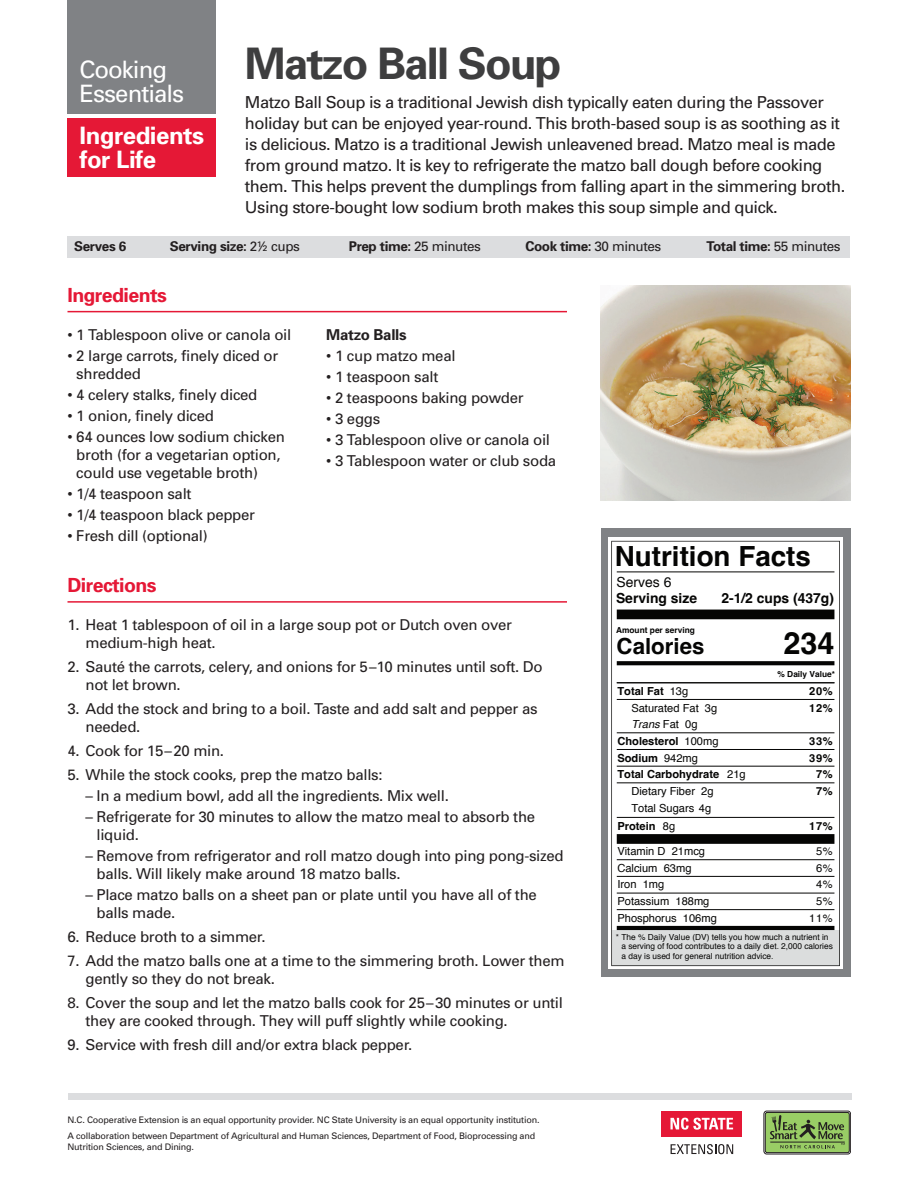
<style>
.page{position:relative;width:918px;height:1188px;background:#fff}
.page>*{position:absolute;margin:0;border:0;box-sizing:border-box;transform-origin:0 0}
.t1{font:700 43.5px "Univers";letter-spacing:-.04em;color:#3e3e3f}
.t2{font:700 30.6px "Helvetica";color:#050504}
.t3{font:700 27.75px "Helvetica";color:#050504}
.t4{font:700 24px/24px "Univers";letter-spacing:-.02em;color:#fff}
.t5{font:24px/24px "Univers";letter-spacing:-.04em;color:#fff}
.t6{font:700 22.2px "Helvetica";color:#050504}
.t7{font:700 19.5px "Univers";letter-spacing:-.03em;color:#e51836}
.t8{font:16.5px/21px "Univers";letter-spacing:-.03em;color:#231f20}
.t9{font:15px/18px "Univers";letter-spacing:-.02em;color:#231f20}
.t10{font:700 15px "Univers";letter-spacing:-.02em;color:#231f20}
.t11{font:700 13.95px "Helvetica";color:#050504}
.t12{font:13.95px "Helvetica";color:#050504}
.t13{font:700 13.5px "Univers";letter-spacing:-.03em;color:#231f20}
.t14{font:11.1px/16.6px "Helvetica";color:#050504}
.t15{font:700 11.1px/16.6px "Helvetica";color:#050504}
.t16{font:italic 11.1px "Helvetica";color:#050504}
.t17{font:9px/16.5px "Univers";letter-spacing:-.02em;color:#231f20}
.t18{font:8.4px/9.8px "Helvetica";color:#050504}
.t19{font:700 8.4px "Helvetica";color:#050504}
.s1{font-weight:400}
.s2{font-style:normal}
.s3{color:#201d1e}
</style>
<div class="page">
<div style="left:68px;top:236px;width:782px;height:21px;background:#dcdddf"></div>
<div style="left:68px;top:1094px;width:783px;height:6px;background:#dcdddf"></div>
<div style="left:68px;top:0;width:148px;height:113px;background:#808285"></div>
<div style="left:68px;top:118px;width:148px;height:59px;background:#e51836"></div>
<div style="left:661px;top:1111px;width:81px;height:25px;background:#e51836"></div>
<svg style="left:670px;top:1118px;width:63px;height:12px"></svg>
<svg style="left:671px;top:1144px;width:62px;height:10px"></svg>
<div style="left:764px;top:1111px;width:87px;height:43px;border:1px solid #231f20;border-radius:3px"></div>
<div style="left:765px;top:1112px;width:84px;height:41px;background:#99cd65;border-radius:2px"></div>
<div style="left:765px;top:1112px;width:85px;height:41px;border:1px solid #231f20;border-radius:2px"></div>
<svg style="left:770px;top:1115px;width:75px;height:33px"></svg>
<img style="left:601px;top:286px;width:249px;height:214px">
<div style="left:601px;top:529px;width:249px;height:448px;background:#808285"></div>
<div style="left:608px;top:537px;width:235px;height:432px;background:linear-gradient(to right,#fff,#fff)"></div>
<svg style="left:611px;top:541px;width:229px;height:425px;background:#eee"></svg>
<hr style="left:617px;top:683px;width:217px;height:1px;background:#050504">
<hr style="left:617px;top:699px;width:217px;height:1px;background:#050504">
<hr style="left:617px;top:733px;width:217px;height:1px;background:#050504">
<hr style="left:617px;top:749px;width:217px;height:1px;background:#050504">
<hr style="left:617px;top:766px;width:217px;height:1px;background:#050504">
<hr style="left:617px;top:783px;width:217px;height:1px;background:#050504">
<hr style="left:617px;top:817px;width:217px;height:1px;background:#050504">
<hr style="left:617px;top:893px;width:217px;height:1px;background:#050504">
<div style="left:617px;top:834px;width:217px;height:10px;background:#050504"></div>
<hr style="left:617px;top:572px;width:217px;height:1px;background:#050504">
<hr style="left:617px;top:859px;width:217px;height:1px;background:#050504">
<hr style="left:617px;top:876px;width:217px;height:1px;background:#050504">
<hr style="left:617px;top:926px;width:217px;height:4px;background:#050504">
<hr style="left:617px;top:909px;width:217px;height:1px;background:#050504">
<hr style="left:68px;top:311px;width:499px;height:1px;background:#e51836">
<hr style="left:68px;top:601px;width:499px;height:2px;background:#e51836">
<h3 class="t5" style="left:80px;top:57px;width:106px">Cooking<br>Essentials</h3>
<h3 class="t4" style="left:80px;top:122px;width:126px">Ingredients for Life</h3>
<h1 class="t1" style="left:245px;top:35px;width:318px">Matzo Ball Soup</h1>
<p class="t8" style="left:245px;top:92px;width:602px">Matzo Ball Soup is a traditional Jewish dish typically eaten during the Passover holiday but can be enjoyed year-round. This broth-based soup is as soothing as it is delicious. Matzo is a traditional Jewish unleavened bread. Matzo meal is made from ground matzo. It is key to refrigerate the matzo ball dough before cooking them. This helps prevent the dumplings from falling apart in the simmering broth.<br>Using store-bought low sodium broth makes this soup simple and quick.</p>
<p class="t13" style="left:74px;top:238px;width:54px">Serves 6</p>
<p class="t13" style="left:170px;top:238px;width:132px">Serving size: <span class="s1">2½ cups</span></p>
<p class="t13" style="left:349px;top:238px;width:134px">Prep time: <span class="s1">25 minutes</span></p>
<p class="t13" style="left:525px;top:238px;width:137px">Cook time: <span class="s1">30 minutes</span></p>
<p class="t13" style="left:706px;top:238px;width:136px">Total time: <span class="s1">55 minutes</span></p>
<h3 class="t7" style="left:68px;top:282px;width:101px">Ingredients</h3>
<p class="t9" style="left:68px;top:326px;width:225px">• 1 Tablespoon olive or canola oil</p>
<p class="t9" style="left:76px;top:347px;width:203px;text-indent:-9px">• 2 large carrots, finely diced or shredded</p>
<p class="t9" style="left:68px;top:386px;width:191px">• 4 celery stalks, finely diced</p>
<p class="t9" style="left:68px;top:407px;width:148px">• 1 onion, finely diced</p>
<p class="t9" style="left:76px;top:428px;width:210px;text-indent:-9px">• 64 ounces low sodium chicken broth (for a vegetarian option, could use vegetable broth)</p>
<p class="t9" style="left:68px;top:485px;width:126px">• 1/4 teaspoon salt</p>
<p class="t9" style="left:68px;top:506px;width:189px">• 1/4 teaspoon black pepper</p>
<p class="t9" style="left:68px;top:527px;width:142px">• Fresh dill (optional)</p>
<p class="t10" style="left:326px;top:325px;width:82px">Matzo Balls</p>
<p class="t9" style="left:326px;top:347px;width:131px">• 1 cup matzo meal</p>
<p class="t9" style="left:326px;top:368px;width:114px">• 1 teaspoon salt</p>
<p class="t9" style="left:326px;top:389px;width:199px">• 2 teaspoons baking powder</p>
<p class="t9" style="left:326px;top:410px;width:55px">• 3 eggs</p>
<p class="t9" style="left:326px;top:431px;width:225px">• 3 Tablespoon olive or canola oil</p>
<p class="t9" style="left:326px;top:452px;width:231px">• 3 Tablespoon water or club soda</p>
<h3 class="t7" style="left:68px;top:573px;width:90px">Directions</h3>
<p class="t9" style="left:86px;top:616px;width:428px;text-indent:-18px">1. Heat 1 tablespoon of oil in a large soup pot or Dutch oven over medium-high heat.</p>
<p class="t9" style="left:86px;top:658px;width:459px;text-indent:-18px">2. Sauté the carrots, celery, and onions for 5–10 minutes until soft. Do not let brown.</p>
<p class="t9" style="left:86px;top:700px;width:454px;text-indent:-18px">3. Add the stock and bring to a boil. Taste and add salt and pepper as needed.</p>
<p class="t9" style="left:68px;top:742px;width:158px">4. Cook for 15–20 min.</p>
<p class="t9" style="left:68px;top:766px;width:317px">5. While the stock cooks, prep the matzo balls:</p>
<p class="t9" style="left:86px;top:787px;width:365px">– In a medium bowl, add all the ingredients. Mix well.</p>
<p class="t9" style="left:97px;top:808px;width:440px;text-indent:-11px">– Refrigerate for 30 minutes to allow the matzo meal to absorb the liquid.</p>
<p class="t9" style="left:97px;top:847px;width:469px;text-indent:-11px">– Remove from refrigerator and roll matzo dough into ping pong-sized balls. Will likely make around 18 matzo balls.</p>
<p class="t9" style="left:97px;top:886px;width:442px;text-indent:-11px">– Place matzo balls on a sheet pan or plate until you have all of the balls made.</p>
<p class="t9" style="left:68px;top:928px;width:200px">6. Reduce broth to a simmer.</p>
<p class="t9" style="left:86px;top:952px;width:481px;text-indent:-18px">7. Add the matzo balls one at a time to the simmering broth. Lower them gently so they do not break.</p>
<p class="t9" style="left:85px;top:994px;width:479px;text-indent:-18px">8. Cover the soup and let the matzo balls cook for 25–30 minutes or until they are cooked through. They will puff slightly while cooking.</p>
<p class="t9" style="left:67px;top:1036px;width:346px">9. Service with fresh dill and/or extra black pepper.</p>
<p class="t17" style="left:68px;top:1111px;width:474px">N.C. Cooperative Extension is an equal opportunity provider. NC State University is an equal opportunity institution.<br>A collaboration between Department of Agricultural and Human Sciences, Department of Food, Bioprocessing and</p>
<p class="t17" style="left:68px;top:1138px;width:128px">Nutrition Sciences, and Dining.</p>
<h3 class="t3" style="left:615px;top:540px;width:198px">Nutrition Facts</h3>
<p class="t12" style="left:617px;top:573px;width:56px">Serves 6</p>
<p class="t11" style="left:616px;top:589px;width:83px">Serving size</p>
<p class="t11" style="left:721px;top:589px;width:114px">2-1/2 cups (437g)</p>
<p class="t19" style="left:616px;top:625px;width:80px">Amount per serving</p>
<h3 class="t6" style="left:617px;top:633px;width:89px">Calories</h3>
<h2 class="t2" style="left:784px;top:625px;width:52px">234</h2>
<p class="t15" style="left:617px;top:684px;width:72px">Total Fat <span class="s1">13g</span></p>
<p class="t14" style="left:631px;top:700px;width:87px">Saturated Fat 3g</p>
<p class="t16" style="left:631px;top:716px;width:68px">Trans <span class="s2">Fat 0g</span></p>
<p class="t15" style="left:617px;top:734px;width:103px">Cholesterol <span class="s1">100mg</span></p>
<p class="t15" style="left:617px;top:751px;width:82px">Sodium <span class="s1">942mg</span></p>
<p class="t15" style="left:617px;top:767px;width:130px">Total Carbohydrate <span class="s1">21g</span></p>
<p class="t14" style="left:631px;top:783px;width:84px">Dietary Fiber 2g</p>
<p class="t14" style="left:631px;top:800px;width:81px">Total Sugars 4g</p>
<p class="t15" style="left:617px;top:819px;width:59px">Protein <span class="s1">8g</span></p>
<p class="t19" style="left:778px;top:669px;width:59px">% Daily Value*</p>
<p class="t15" style="left:809px;top:684px;width:25px">20%<br>12%</p>
<p class="t15" style="left:809px;top:734px;width:25px;text-align:right">33%<br>39%<br>7%<br>7%</p>
<p class="t15" style="left:809px;top:819px;width:25px">17%</p>
<p class="t14" style="left:617px;top:844px;width:89px">Vitamin D 21mcg</p>
<p class="t14" style="left:617px;top:894px;width:94px">Potassium 188mg</p>
<p class="t14" style="left:816px;top:844px;width:18px">5%</p>
<p class="t14" style="left:617px;top:860px;width:76px">Calcium 63mg<br>Iron 1mg</p>
<p class="t14" style="left:816px;top:860px;width:18px">6%<br>4%</p>
<p class="t14" style="left:816px;top:894px;width:18px">5%</p>
<p class="t14" style="left:617px;top:910px;width:101px">Phosphorus 106mg</p>
<p class="t14" style="left:809px;top:910px;width:25px">11%</p>
<p class="t18" style="left:622px;top:932px;width:213px;text-indent:-6px"><span class="s3">*</span> The % Daily Value (DV) tells you how much a nutrient in a serving of food contributes to a daily diet. 2,000 calories a day is used for general nutrition advice.</p>
</div>
